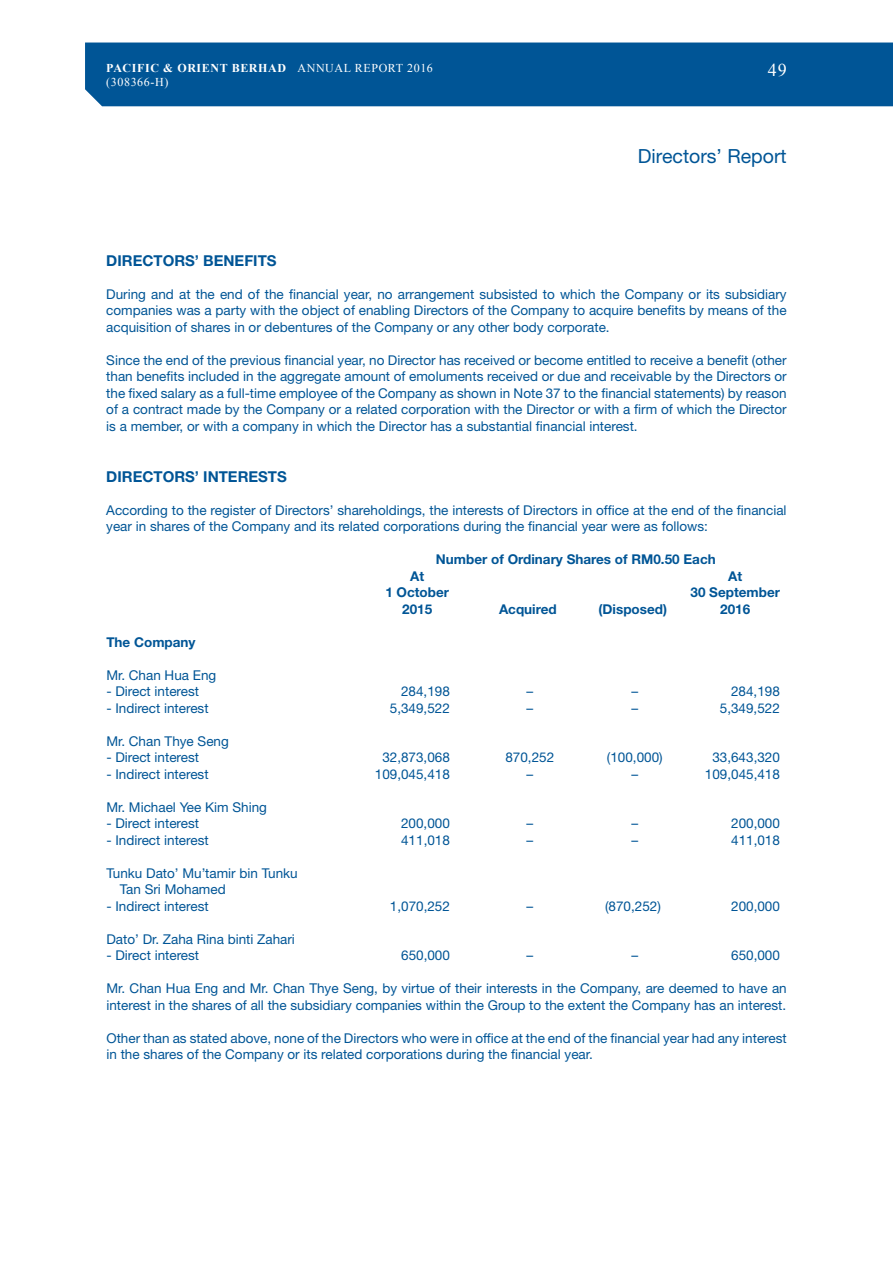
<style>
.page{position:relative;width:893px;height:1263px;background:#fff}
.page>*{position:absolute;margin:0;border:0;box-sizing:border-box;transform-origin:0 0}
.t1{font:19.5px "Helvetica Neue LT Std";color:#005596}
.t2{font:18px "Times New Roman";color:#fff}
.t3{font:700 15px "Helvetica Neue LT Std";color:#005596}
.t4{font:13.5px/16.5px "Helvetica Neue LT Std";color:#005596}
.t5{font:700 13.5px "Helvetica Neue LT Std";color:#005596}
.t6{font:700 12px "Times New Roman";letter-spacing:.05em;color:#fff}
.t7{font:12px "Times New Roman";letter-spacing:.05em;color:#fff}
.s1{font-weight:400}
</style>
<div class="page">
<div style="left:85px;top:43px;width:808px;height:63px;background:#005596"></div>
<p class="t6" style="left:106px;top:60px;width:328px">PACIFIC &amp; ORIENT BERHAD <span class="s1">ANNUAL REPORT 2016</span></p>
<h2 class="t2" style="left:768px;top:58px;width:20px">49</h2>
<p class="t7" style="left:106px;top:74px;width:64px">(308366-H)</p>
<h1 class="t1" style="left:638px;top:144px;width:150px">Directors’ Report</h1>
<p class="t3" style="left:106px;top:251px;width:172px">DIRECTORS’ BENEFITS</p>
<p class="t4" style="left:106px;top:286px;width:682px;text-align:justify">During and at the end of the financial year, no arrangement subsisted to which the Company or its subsidiary companies was a party with the object of enabling Directors of the Company to acquire benefits by means of the acquisition of shares in or debentures of the Company or any other body corporate.</p>
<p class="t4" style="left:106px;top:352px;width:682px;text-align:justify">Since the end of the previous financial year, no Director has received or become entitled to receive a benefit (other than benefits included in the aggregate amount of emoluments received or due and receivable by the Directors or the fixed salary as a full-time employee of the Company as shown in Note 37 to the financial statements) by reason of a contract made by the Company or a related corporation with the Director or with a firm of which the Director is a member, or with a company in which the Director has a substantial financial interest.</p>
<p class="t3" style="left:106px;top:467px;width:182px">DIRECTORS’ INTERESTS</p>
<p class="t4" style="left:106px;top:502px;width:682px">According to the register of Directors’ shareholdings, the interests of Directors in office at the end of the financial year in shares of the Company and its related corporations during the financial year were as follows:</p>
<p class="t5" style="left:436px;top:551px;width:281px">Number of Ordinary Shares of RM0.50 Each</p>
<p class="t5" style="left:410px;top:568px;width:15px">At</p>
<p class="t5" style="left:728px;top:568px;width:15px">At</p>
<p class="t5" style="left:385px;top:584px;width:65px">1 October</p>
<p class="t5" style="left:690px;top:584px;width:91px">30 September</p>
<p class="t5" style="left:402px;top:601px;width:32px">2015</p>
<p class="t5" style="left:499px;top:601px;width:59px">Acquired</p>
<p class="t5" style="left:599px;top:601px;width:70px">(Disposed)</p>
<p class="t5" style="left:720px;top:601px;width:32px">2016</p>
<p class="t5" style="left:106px;top:634px;width:91px">The Company</p>
<p class="t4" style="left:106px;top:667px;width:112px">Mr. Chan Hua Eng</p>
<p class="t4" style="left:106px;top:683px;width:94px">- Direct interest</p>
<p class="t4" style="left:401px;top:683px;width:50px">284,198</p>
<p class="t4" style="left:526px;top:683px;width:8px">–</p>
<p class="t4" style="left:631px;top:683px;width:8px">–</p>
<p class="t4" style="left:731px;top:683px;width:50px">284,198</p>
<p class="t4" style="left:106px;top:700px;width:104px">- Indirect interest</p>
<p class="t4" style="left:390px;top:700px;width:62px">5,349,522</p>
<p class="t4" style="left:526px;top:700px;width:8px">–</p>
<p class="t4" style="left:631px;top:700px;width:8px">–</p>
<p class="t4" style="left:720px;top:700px;width:62px">5,349,522</p>
<p class="t4" style="left:106px;top:733px;width:124px">Mr. Chan Thye Seng</p>
<p class="t4" style="left:106px;top:749px;width:94px">- Direct interest</p>
<p class="t4" style="left:382px;top:749px;width:69px">32,873,068</p>
<p class="t4" style="left:505px;top:749px;width:50px">870,252</p>
<p class="t4" style="left:607px;top:749px;width:57px">(100,000)</p>
<p class="t4" style="left:712px;top:749px;width:69px">33,643,320</p>
<p class="t4" style="left:106px;top:766px;width:104px">- Indirect interest</p>
<p class="t4" style="left:375px;top:766px;width:77px">109,045,418</p>
<p class="t4" style="left:526px;top:766px;width:8px">–</p>
<p class="t4" style="left:631px;top:766px;width:8px">–</p>
<p class="t4" style="left:705px;top:766px;width:77px">109,045,418</p>
<p class="t4" style="left:106px;top:799px;width:162px">Mr. Michael Yee Kim Shing</p>
<p class="t4" style="left:106px;top:815px;width:94px">- Direct interest</p>
<p class="t4" style="left:401px;top:815px;width:50px">200,000</p>
<p class="t4" style="left:526px;top:815px;width:8px">–</p>
<p class="t4" style="left:631px;top:815px;width:8px">–</p>
<p class="t4" style="left:731px;top:815px;width:50px">200,000</p>
<p class="t4" style="left:106px;top:832px;width:104px">- Indirect interest</p>
<p class="t4" style="left:401px;top:832px;width:50px">411,018</p>
<p class="t4" style="left:526px;top:832px;width:8px">–</p>
<p class="t4" style="left:631px;top:832px;width:8px">–</p>
<p class="t4" style="left:731px;top:832px;width:50px">411,018</p>
<p class="t4" style="left:120px;top:865px;width:179px;text-indent:-14px">Tunku Dato’ Mu’tamir bin Tunku<br>Tan Sri Mohamed</p>
<p class="t4" style="left:106px;top:898px;width:104px">- Indirect interest</p>
<p class="t4" style="left:390px;top:898px;width:62px">1,070,252</p>
<p class="t4" style="left:526px;top:898px;width:8px">–</p>
<p class="t4" style="left:605px;top:898px;width:57px">(870,252)</p>
<p class="t4" style="left:731px;top:898px;width:50px">200,000</p>
<p class="t4" style="left:106px;top:931px;width:190px">Dato’ Dr. Zaha Rina binti Zahari</p>
<p class="t4" style="left:106px;top:947px;width:94px">- Direct interest</p>
<p class="t4" style="left:401px;top:947px;width:50px">650,000</p>
<p class="t4" style="left:526px;top:947px;width:8px">–</p>
<p class="t4" style="left:631px;top:947px;width:8px">–</p>
<p class="t4" style="left:731px;top:947px;width:50px">650,000</p>
<p class="t4" style="left:106px;top:980px;width:682px">Mr. Chan Hua Eng and Mr. Chan Thye Seng, by virtue of their interests in the Company, are deemed to have an interest in the shares of all the subsidiary companies within the Group to the extent the Company has an interest.</p>
<p class="t4" style="left:106px;top:1030px;width:682px">Other than as stated above, none of the Directors who were in office at the end of the financial year had any interest in the shares of the Company or its related corporations during the financial year.</p>
</div>
